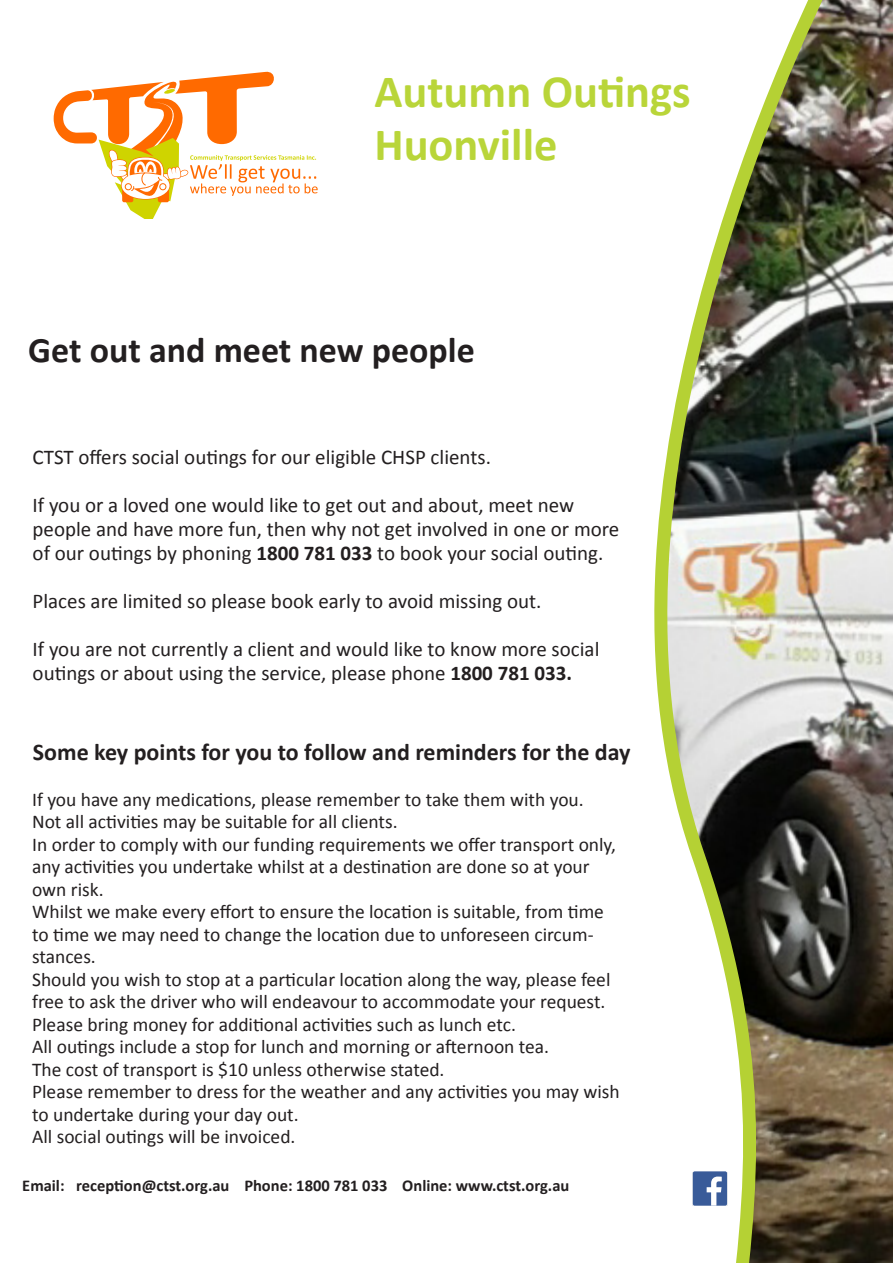
<style>
.page{position:relative;width:893px;height:1263px;background:#fff}
.page>*{position:absolute;margin:0;border:0;box-sizing:border-box;transform-origin:0 0}
.t1{font:700 46.5px/53.8px "Calibri";color:#b9d539}
.t2{font:700 36px "Calibri";color:#231f20}
.t3{font:700 24px "Calibri";color:#231f20}
.Paragraph_Style_1{font:21px/24px "Calibri";color:#231f20}
.t4{font:19.5px/22.5px "Calibri";color:#231f20}
.t5{font:700 16.5px "Calibri";color:#231f20}
.t6{font:4.8px "Helvetica";letter-spacing:.005em;color:#313232}
.s1{font-weight:700}
</style>
<div class="page">
<img style="left:654px;top:0;width:239px;height:1263px">
<svg style="left:692px;top:1172px;width:35px;height:33px"></svg>
<div style="left:693px;top:1172px;width:34px;height:33px;background:#395b99;border-radius:2px"></div>
<svg style="left:707px;top:1176px;width:15px;height:29px"></svg>
<svg style="left:54px;top:71px;width:264px;height:148px"></svg>
<p class="t1" style="left:374px;top:64px;width:318px">Autumn Outings<br>Huonville</p>
<p class="t2" style="left:28px;top:327px;width:448px">Get out and meet new people</p>
<p class="Paragraph_Style_1" style="left:33px;top:445px;width:460px">CTST offers social outings for our eligible CHSP clients.</p>
<p class="Paragraph_Style_1" style="left:33px;top:493px;width:588px">If you or a loved one would like to get out and about, meet new people and have more fun, then why not get involved in one or more of our outings by phoning <span class="s1">1800 781 033</span> to book your social outing.</p>
<p class="Paragraph_Style_1" style="left:33px;top:589px;width:510px">Places are limited so please book early to avoid missing out.</p>
<p class="Paragraph_Style_1" style="left:33px;top:637px;width:568px">If you are not currently a client and would like to know more social outings or about using the service, please phone <span class="s1">1800 781 033.</span></p>
<p class="t3" style="left:33px;top:736px;width:599px">Some key points for you to follow and reminders for the day</p>
<p class="t4" style="left:32px;top:788px;width:553px">If you have any medications, please remember to take them with you.</p>
<p class="t4" style="left:32px;top:811px;width:367px">Not all activities may be suitable for all clients.</p>
<p class="t4" style="left:32px;top:833px;width:585px">In order to comply with our funding requirements we offer transport only, any activities you undertake whilst at a destination are done so at your own risk.</p>
<p class="t4" style="left:32px;top:901px;width:573px">Whilst we make every effort to ensure the location is suitable, from time to time we may need to change the location due to unforeseen circum&shy;stances.</p>
<p class="t4" style="left:32px;top:968px;width:580px">Should you wish to stop at a particular location along the way, please feel free to ask the driver who will endeavour to accommodate your request.</p>
<p class="t4" style="left:32px;top:1013px;width:485px">Please bring money for additional activities such as lunch etc.</p>
<p class="t4" style="left:32px;top:1036px;width:519px">All outings include a stop for lunch and morning or afternoon tea.</p>
<p class="t4" style="left:32px;top:1058px;width:414px">The cost of transport is $10 unless otherwise stated.</p>
<p class="t4" style="left:32px;top:1081px;width:589px">Please remember to dress for the weather and any activities you may wish to undertake during your day out.</p>
<p class="t4" style="left:32px;top:1126px;width:265px">All social outings will be invoiced.</p>
<p class="t6" style="left:526px;top:1085px;width:62px">Find us on Facebook Badge</p>
<p class="t5" style="left:22px;top:1175px;width:549px">Email: reception@ctst.org.au Phone: 1800 781 033 Online: www.ctst.org.au</p>
</div>
